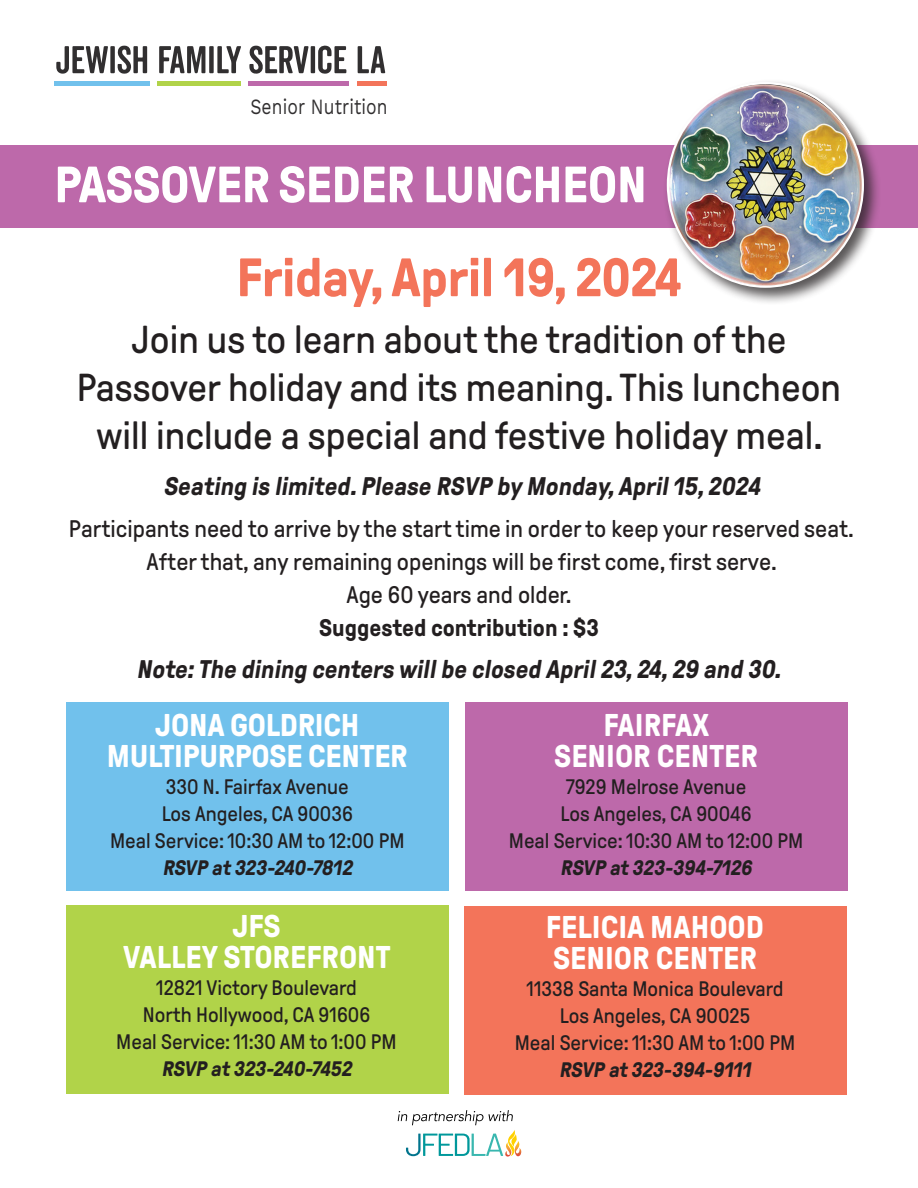
<style>
.page{position:relative;width:918px;height:1188px;background:#fff}
.page>*{position:absolute;margin:0;border:0;box-sizing:border-box;transform-origin:0 0}
.t1{font:700 54px "GT Pressura";letter-spacing:-.01em;color:#f3745a}
.t2{font:700 51px "GT Pressura";letter-spacing:-.01em;color:#fff}
.t3{font:39px/48px "GT Pressura";color:#231f20;text-align:center}
.t4{font:700 31.5px "GT Pressura";color:#fff}
.t5{font:italic 700 25.5px "GT Pressura";color:#231f20}
.t6{font:24px/33px "GT Pressura";color:#231f20;text-align:center}
.t7{font:21.75px "Work Sans";letter-spacing:.005em;color:#312f30;scale:.8 1}
.t8{font:21px "GT Pressura";color:#231f20}
.t9{font:italic 700 21px "GT Pressura";color:#231f20}
.s1{font-weight:700}
</style>
<div class="page">
<div style="left:465px;top:702px;width:383px;height:189px;background:#bd69aa"></div>
<div style="left:66px;top:702px;width:382px;height:189px;background:#71c1ec"></div>
<div style="left:54px;top:81px;width:96px;height:5px;background:#71c1ec"></div>
<div style="left:157px;top:81px;width:83px;height:5px;background:#b1d349"></div>
<div style="left:248px;top:81px;width:101px;height:5px;background:#bd69aa"></div>
<div style="left:357px;top:81px;width:30px;height:5px;background:#f3745a"></div>
<svg style="left:56px;top:46px;width:91px;height:28px"></svg>
<svg style="left:159px;top:46px;width:82px;height:27px"></svg>
<svg style="left:358px;top:46px;width:27px;height:27px"></svg>
<svg style="left:249px;top:46px;width:97px;height:28px"></svg>
<div style="left:0;top:145px;width:918px;height:83px;background:#bd69aa"></div>
<img style="left:506px;top:1141px;width:15px;height:16px">
<svg style="left:398px;top:1110px;width:119px;height:46px"></svg>
<div style="left:66px;top:905px;width:382px;height:189px;background:#b1d349"></div>
<div style="left:465px;top:906px;width:382px;height:189px;background:#f3745a"></div>
<div style="left:663px;top:78px;width:218px;height:227px;background:#231f20;opacity:.75"></div>
<img style="left:668px;top:83px;width:195px;height:204px">
<p class="t7" style="left:250px;top:94px;width:173px">Senior Nutrition</p>
<p class="t2" style="left:54px;top:157px;width:594px">PASSOVER SEDER LUNCHEON</p>
<p class="t1" style="left:236px;top:249px;width:447px">Friday, April 19, 2024</p>
<p class="t3" style="left:77px;top:316px;width:766px">Join us to learn about the tradition of the<br>Passover holiday and its meaning. This luncheon will include a special and festive holiday meal.</p>
<p class="t5" style="left:163px;top:473px;width:603px">Seating is limited. Please RSVP by Monday,April15,2024</p>
<p class="t6" style="left:69px;top:513px;width:786px">Participants need to arrive by the start time in order to keep your reserved seat.<br>After that, any remaining openings will be first come, first serve.<br>Age 60 years and older.<br><span class="s1">Suggested contribution : $3</span></p>
<p class="t5" style="left:136px;top:656px;width:650px">Note:The dining centers willbe closed April23,24, 29 and 30.</p>
<p class="t4" style="left:604px;top:708px;width:107px">FAIRFAX</p>
<p class="t4" style="left:554px;top:740px;width:205px">SENIOR CENTER</p>
<p class="t8" style="left:566px;top:776px;width:182px">7929 Melrose Avenue</p>
<p class="t8" style="left:561px;top:803px;width:193px">Los Angeles, CA 90046</p>
<p class="t8" style="left:509px;top:830px;width:296px">Meal Service: 10:30 AM to 12:00 PM</p>
<p class="t9" style="left:560px;top:857px;width:197px">RSVP at 323-394-7126</p>
<p class="t4" style="left:232px;top:909px;width:50px">JFS</p>
<p class="t4" style="left:123px;top:940px;width:269px">VALLEY STOREFRONT</p>
<p class="t8" style="left:156px;top:977px;width:202px">12821 Victory Boulevard</p>
<p class="t8" style="left:143px;top:1004px;width:229px">North Hollywood, CA 91606</p>
<p class="t8" style="left:116px;top:1031px;width:282px">Meal Service: 11:30 AM to 1:00 PM</p>
<p class="t9" style="left:161px;top:1058px;width:195px">RSVP at 323-240-7452</p>
<p class="t4" style="left:155px;top:708px;width:205px">JONA GOLDRICH</p>
<p class="t4" style="left:107px;top:740px;width:302px">MULTIPURPOSE CENTER</p>
<p class="t8" style="left:166px;top:776px;width:184px">330 N. Fairfax Avenue</p>
<p class="t8" style="left:162px;top:803px;width:193px">Los Angeles, CA 90036</p>
<p class="t8" style="left:110px;top:830px;width:296px">Meal Service: 10:30 AM to 12:00 PM</p>
<p class="t9" style="left:162px;top:857px;width:195px">RSVP at 323-240-7812</p>
<p class="t4" style="left:546px;top:910px;width:220px">FELICIA MAHOOD</p>
<p class="t4" style="left:553px;top:942px;width:205px">SENIOR CENTER</p>
<p class="t8" style="left:527px;top:978px;width:259px">11338 Santa Monica Boulevard</p>
<p class="t8" style="left:560px;top:1005px;width:192px">Los Angeles, CA 90025</p>
<p class="t8" style="left:515px;top:1032px;width:282px">Meal Service: 11:30 AM to 1:00 PM</p>
<p class="t9" style="left:559px;top:1059px;width:197px">RSVP at 323-394-9111</p>
</div>
